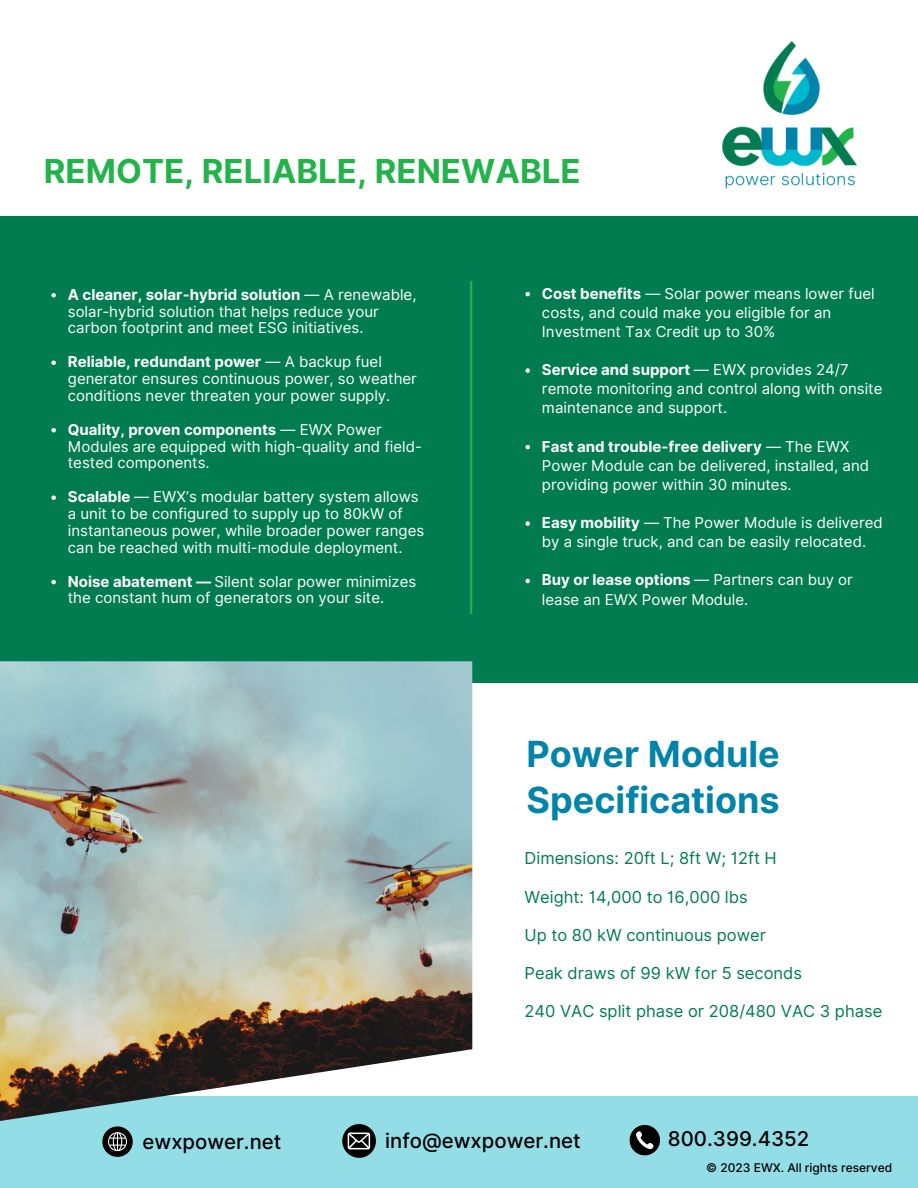
<style>
.page{position:relative;width:918px;height:1188px;background:#fff}
.page>*{position:absolute;margin:0;border:0;box-sizing:border-box;transform-origin:0 0}
.t1{font:700 36px "Inter";color:#0284a9}
.t2{font:700 33px "Inter";color:#24b34b}
.t3{font:500 20.4px "Inter";color:#000}
.t4{font:16.5px "Inter";color:#007c50}
.t5{font:15px/16.8px "Inter";color:#fff}
.t6{font:500 12px "Inter";color:#000}
.s1{font-weight:700}
</style>
<div class="page">
<div style="left:0;top:213px;width:918px;height:470px;background:#007c50"></div>
<hr style="left:470px;top:281px;width:2px;height:333px;background:#23b34b">
<svg style="left:51px;top:293px;width:5px;height:4px"></svg>
<svg style="left:51px;top:360px;width:5px;height:5px"></svg>
<svg style="left:51px;top:428px;width:5px;height:4px"></svg>
<svg style="left:51px;top:495px;width:5px;height:5px"></svg>
<svg style="left:51px;top:580px;width:5px;height:4px"></svg>
<svg style="left:525px;top:292px;width:5px;height:4px"></svg>
<svg style="left:525px;top:368px;width:5px;height:5px"></svg>
<svg style="left:525px;top:445px;width:5px;height:4px"></svg>
<svg style="left:525px;top:521px;width:5px;height:5px"></svg>
<svg style="left:525px;top:579px;width:5px;height:4px"></svg>
<div style="left:0;top:0;width:918px;height:216px;background:#fff"></div>
<img style="left:723px;top:41px;width:134px;height:148px">
<div style="left:0;top:1096px;width:918px;height:92px;background:#93dde7"></div>
<img style="left:0;top:661px;width:472px;height:460px">
<svg style="left:342px;top:1124px;width:34px;height:34px"></svg>
<svg style="left:348px;top:1133px;width:22px;height:16px"></svg>
<svg style="left:102px;top:1126px;width:31px;height:31px"></svg>
<svg style="left:630px;top:1125px;width:30px;height:30px"></svg>
<p class="t2" style="left:44px;top:151px;width:538px">REMOTE, RELIABLE, RENEWABLE</p>
<p class="t5" style="left:68px;top:286px;width:350px"><span class="s1">A cleaner, solar-hybrid solution</span> — A renewable, solar-hybrid solution that helps reduce your carbon footprint and meet ESG initiatives.</p>
<p class="t5" style="left:68px;top:353px;width:351px"><span class="s1">Reliable, redundant power</span> — A backup fuel generator ensures continuous power, so weather conditions never threaten your power supply.</p>
<p class="t5" style="left:68px;top:421px;width:356px"><span class="s1">Quality, proven components</span> — EWX Power<br>Modules are equipped with high-quality and field&shy;tested components.</p>
<p class="t5" style="left:68px;top:488px;width:358px"><span class="s1">Scalable</span> — EWX’s modular battery system allows a unit to be configured to supply up to 80kW of instantaneous power, while broader power ranges can be reached with multi-module deployment.</p>
<p class="t5" style="left:68px;top:573px;width:350px"><span class="s1">Noise abatement —</span> Silent solar power minimizes the constant hum of generators on your site.</p>
<p class="t5" style="left:542px;top:284px;width:334px;line-height:19.2px"><span class="s1">Cost benefits</span> — Solar power means lower fuel costs, and could make you eligible for an<br>Investment Tax Credit up to 30%</p>
<p class="t5" style="left:542px;top:360px;width:342px;line-height:19.2px"><span class="s1">Service and support</span> — EWX provides 24/7 remote monitoring and control along with onsite maintenance and support.</p>
<p class="t5" style="left:542px;top:437px;width:329px;line-height:19.2px"><span class="s1">Fast and trouble-free delivery</span> — The EWX<br>Power Module can be delivered, installed, and providing power within 30 minutes.</p>
<p class="t5" style="left:542px;top:513px;width:342px;line-height:19.2px"><span class="s1">Easy mobility</span> — The Power Module is delivered by a single truck, and can be easily relocated.</p>
<p class="t5" style="left:542px;top:570px;width:313px;line-height:19.2px"><span class="s1">Buy or lease options</span> — Partners can buy or lease an EWX Power Module.</p>
<p class="t1" style="left:527px;top:732px;width:255px">Power Module</p>
<p class="t1" style="left:527px;top:778px;width:255px">Specifications</p>
<p class="t4" style="left:525px;top:849px;width:254px">Dimensions: 20ft L; 8ft W; 12ft H</p>
<p class="t4" style="left:525px;top:887px;width:225px">Weight: 14,000 to 16,000 lbs</p>
<p class="t4" style="left:525px;top:925px;width:243px">Up to 80 kW continuous power</p>
<p class="t4" style="left:525px;top:963px;width:279px">Peak draws of 99 kW for 5 seconds</p>
<p class="t4" style="left:525px;top:1002px;width:359px">240 VAC split phase or 208/480 VAC 3 phase</p>
<p class="t3" style="left:143px;top:1129px;width:140px">ewxpower.net</p>
<p class="t3" style="left:385px;top:1129px;width:197px">info@ewxpower.net</p>
<p class="t3" style="left:668px;top:1127px;width:143px">800.399.4352</p>
<p class="t6" style="left:706px;top:1160px;width:188px">© 2023 EWX. All rights reserved</p>
</div>
